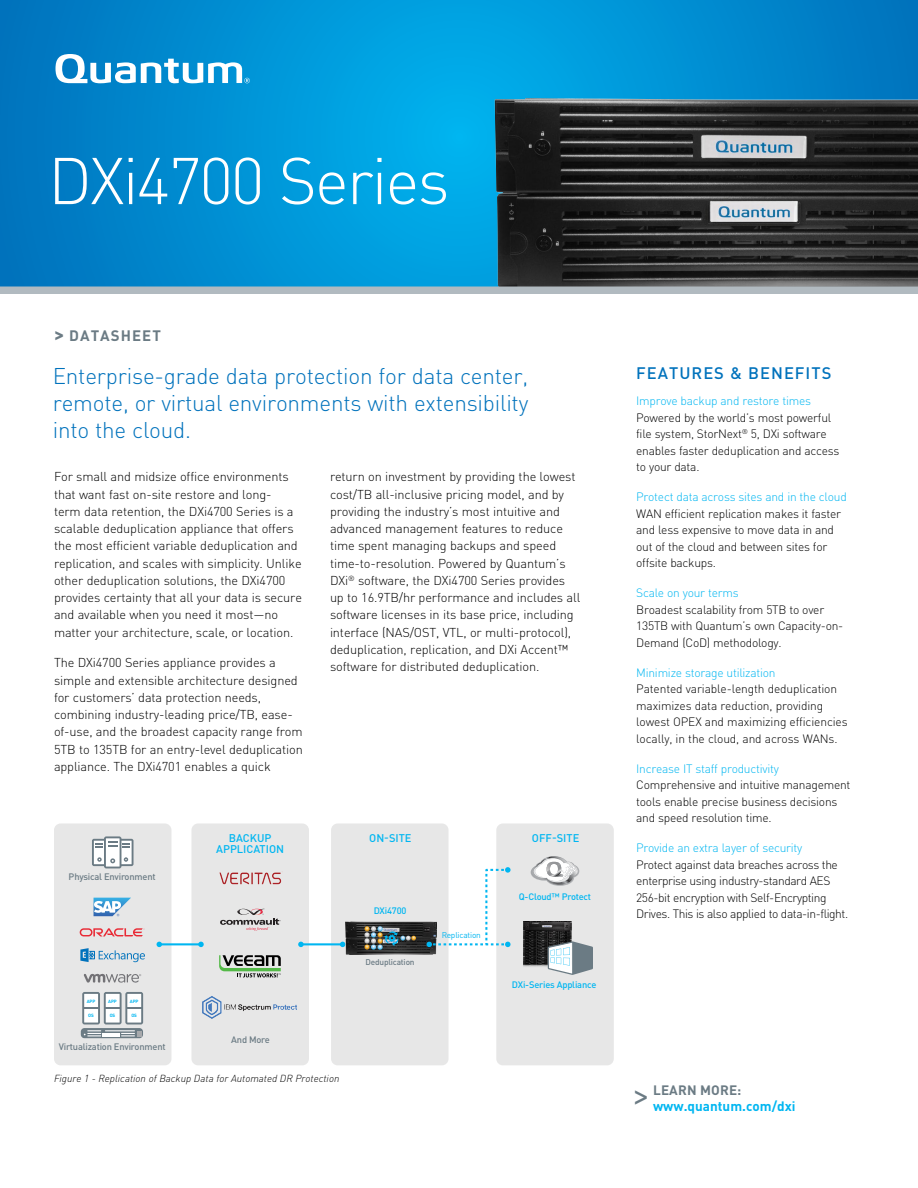
<style>
.page{position:relative;width:918px;height:1188px;background:#fff}
.page>*{position:absolute;margin:0;border:0;box-sizing:border-box;transform-origin:0 0}
.P1_main_copy_block{font:300 64.95px "DIN Pro";letter-spacing:-.03em;color:#fff}
.P1_tab_title{font:35.4px "DIN Pro";color:#6b7b84}
.P1_main_copy_block-2{font:300 22.5px/27px "DIN Pro";letter-spacing:-.01em;color:#0072bc;text-align:justify}
.P1_tab_title-2{font:500 16.5px "DIN Pro";letter-spacing:.06em;color:#0072bc}
.P1_main_copy_block-3{font:700 15px "DIN Pro";letter-spacing:.07em;color:#6b7b84}
.P1_tab_title-3{font:700 13.5px "DIN Pro";color:#00b6f1}
.P1_tab_title-4{font:700 13.5px "DIN Pro";letter-spacing:.01em;color:#6b7b84}
.P1_main_copy_block-4{font:300 12.75px/17.2px "DIN Pro";letter-spacing:-.01em;color:#000}
.P1_features_and_bene{font:300 12px/16.5px "DIN Pro";letter-spacing:-.02em;color:#000}
.t1{font:500 11.1px "DIN Pro";color:#00b6f1}
.P2_product_callouts{font:italic 300 10.2px "DIN Pro";color:#000}
.t2{font:500 9.3px "DIN Pro";letter-spacing:-.02em;color:#6b7b84}
.t3{font:500 9.3px "DIN Pro";letter-spacing:-.02em;color:#00b6f1}
.t4{font:500 8.25px "DIN Pro";letter-spacing:-.02em;color:#6b7b84}
.t5{font:8.25px "DIN Pro";letter-spacing:-.02em;color:#00b6f1}
.t6{font:700 4.65px "DIN Pro";letter-spacing:-.02em;color:#00b6f1}
.s1{font-size:18.75px}
.s2{color:#00b6f1}
</style>
<div class="page">
<svg style="left:0;top:0;width:918px;height:286px;background:#0091d4"></svg>
<svg style="left:56px;top:54px;width:194px;height:29px"></svg>
<img style="left:495px;top:98px;width:423px;height:188px">
<div style="left:0;top:286px;width:918px;height:8px;background:#b1bac0"></div>
<div style="left:331px;top:824px;width:118px;height:241px;background:#e7e7e7;border-radius:7px"></div>
<div style="left:496px;top:824px;width:118px;height:241px;background:#e7e7e7;border-radius:7px"></div>
<div style="left:54px;top:824px;width:117px;height:241px;background:#e7e7e7;border-radius:7px"></div>
<div style="left:191px;top:824px;width:118px;height:241px;background:#e7e7e7;border-radius:7px"></div>
<svg style="left:220px;top:909px;width:61px;height:22px"></svg>
<svg style="left:80px;top:948px;width:65px;height:14px"></svg>
<svg style="left:94px;top:898px;width:37px;height:18px"></svg>
<svg style="left:84px;top:973px;width:57px;height:10px"></svg>
<svg style="left:80px;top:928px;width:65px;height:8px"></svg>
<svg style="left:531px;top:856px;width:48px;height:30px"></svg>
<svg style="left:92px;top:836px;width:42px;height:32px"></svg>
<svg style="left:82px;top:992px;width:61px;height:32px;background:#cfd4d7"></svg>
<svg style="left:81px;top:1028px;width:62px;height:10px"></svg>
<hr style="left:102px;top:1033px;width:18px;height:3px;background:#fff">
<hr style="left:105px;top:1030px;width:30px;height:1px;background:#fff">
<svg style="left:84px;top:1030px;width:17px;height:6px"></svg>
<svg style="left:121px;top:1031px;width:20px;height:5px"></svg>
<img style="left:202px;top:996px;width:95px;height:23px">
<svg style="left:219px;top:955px;width:62px;height:22px"></svg>
<img style="left:219px;top:871px;width:64px;height:14px">
<hr style="left:159px;top:943px;width:42px;height:2px;background:#00b6f1">
<svg style="left:198px;top:942px;width:6px;height:5px"></svg>
<svg style="left:157px;top:942px;width:5px;height:5px"></svg>
<hr style="left:301px;top:943px;width:42px;height:2px;background:#00b6f1">
<svg style="left:340px;top:942px;width:5px;height:5px"></svg>
<svg style="left:298px;top:942px;width:6px;height:5px"></svg>
<img style="left:346px;top:921px;width:90px;height:33px">
<svg style="left:364px;top:926px;width:52px;height:24px"></svg>
<svg style="left:427px;top:867px;width:84px;height:80px"></svg>
<img style="left:523px;top:922px;width:49px;height:47px">
<svg style="left:548px;top:941px;width:45px;height:34px;background:#a9b5ba"></svg>
<p class="P1_main_copy_block" style="left:48px;top:131px;width:403px">DXi4700 Series</p>
<p class="P1_main_copy_block-3" style="left:54px;top:323px;width:108px"><span class="s1">&gt;</span> DATASHEET</p>
<p class="P1_main_copy_block-2" style="left:53px;top:360px;width:477px">Enterprise-grade data protection for data center, remote, or virtual environments with extensibility into the cloud.</p>
<p class="P1_main_copy_block-4" style="left:54px;top:467px;width:250px">For small and midsize office environments that want fast on-site restore and long-<br>term data retention, the DXi4700 Series is a scalable deduplication appliance that offers the most efficient variable deduplication and replication, and scales with simplicity. Unlike other deduplication solutions, the DXi4700 provides certainty that all your data is secure and available when you need it most—no matter your architecture, scale, or location.</p>
<p class="P1_main_copy_block-4" style="left:54px;top:653px;width:250px">The DXi4700 Series appliance provides a simple and extensible architecture designed for customers’ data protection needs, combining industry-leading price/TB, ease&shy;of-use, and the broadest capacity range from 5TB to 135TB for an entry-level deduplication appliance. The DXi4701 enables a quick</p>
<p class="P1_main_copy_block-4" style="left:330px;top:467px;width:252px">return on investment by providing the lowest cost/TB all-inclusive pricing model, and by providing the industry’s most intuitive and advanced management features to reduce time spent managing backups and speed time-to-resolution. Powered by Quantum’s DXi<sup>®</sup> software, the DXi4700 Series provides up to 16.9TB/hr performance and includes all software licenses in its base price, including interface (NAS/OST, VTL, or multi-protocol), deduplication, replication, and DXi Accent™ software for distributed deduplication.</p>
<p class="t2" style="left:69px;top:869px;width:89px">Physical Environment</p>
<p class="t6" style="left:87px;top:997px;width:10px">APP</p>
<p class="t6" style="left:88px;top:1012px;width:7px">OS</p>
<p class="t6" style="left:108px;top:997px;width:10px">APP</p>
<p class="t6" style="left:110px;top:1012px;width:7px">OS</p>
<p class="t6" style="left:130px;top:997px;width:10px">APP</p>
<p class="t6" style="left:131px;top:1012px;width:7px">OS</p>
<p class="t2" style="left:59px;top:1039px;width:108px">Virtualization Environment</p>
<p class="t1" style="left:229px;top:829px;width:44px">BACKUP</p>
<p class="t1" style="left:369px;top:829px;width:44px">ON-SITE</p>
<p class="t1" style="left:532px;top:829px;width:49px">OFF-SITE</p>
<p class="t1" style="left:216px;top:840px;width:69px">APPLICATION</p>
<p class="t2" style="left:231px;top:1032px;width:40px">And More</p>
<p class="t3" style="left:374px;top:903px;width:34px">DXi4700</p>
<p class="t4" style="left:366px;top:955px;width:51px">Deduplication</p>
<p class="t5" style="left:442px;top:928px;width:41px">Replication</p>
<p class="t3" style="left:519px;top:889px;width:74px">Q-Cloud™ Protect</p>
<p class="t3" style="left:512px;top:977px;width:86px">DXi-Series Appliance</p>
<p class="P2_product_callouts" style="left:54px;top:1070px;width:287px">Figure 1 - Replication of Backup Data for Automated DR Protection</p>
<p class="P1_tab_title-2" style="left:636px;top:360px;width:197px">FEATURES &amp; BENEFITS</p>
<p class="P1_features_and_bene" style="left:636px;top:391px;width:205px"><span class="s2">Improve backup and restore times<br></span>Powered by the world’s most powerful file system, StorNext<sup>®</sup> 5, DXi software enables faster deduplication and access to your data.</p>
<p class="P1_features_and_bene" style="left:636px;top:487px;width:212px"><span class="s2">Protect data across sites and in the cloud </span>WAN efficient replication makes it faster and less expensive to move data in and out of the cloud and between sites for offsite backups.</p>
<p class="P1_features_and_bene" style="left:636px;top:583px;width:209px"><span class="s2">Scale on your terms<br></span>Broadest scalability from 5TB to over<br>135TB with Quantum’s own Capacity-on-<br>Demand (CoD) methodology.</p>
<p class="P1_features_and_bene" style="left:636px;top:663px;width:213px"><span class="s2">Minimize storage utilization<br></span>Patented variable-length deduplication maximizes data reduction, providing lowest OPEX and maximizing efficiencies locally, in the cloud, and across WANs.</p>
<p class="P1_features_and_bene" style="left:636px;top:759px;width:216px"><span class="s2">Increase IT staff productivity </span>Comprehensive and intuitive management tools enable precise business decisions and speed resolution time.</p>
<p class="P1_features_and_bene" style="left:636px;top:838px;width:213px"><span class="s2">Provide an extra layer of security<br></span>Protect against data breaches across the enterprise using industry-standard AES 256-bit encryption with Self-Encrypting Drives. This is also applied to data-in-flight.</p>
<p class="P1_tab_title-4" style="left:653px;top:1079px;width:90px">LEARN MORE:</p>
<p class="P1_tab_title" style="left:632px;top:1066px;width:20px">&gt;</p>
<p class="P1_tab_title-3" style="left:653px;top:1095px;width:144px">www.quantum.com/dxi</p>
</div>
